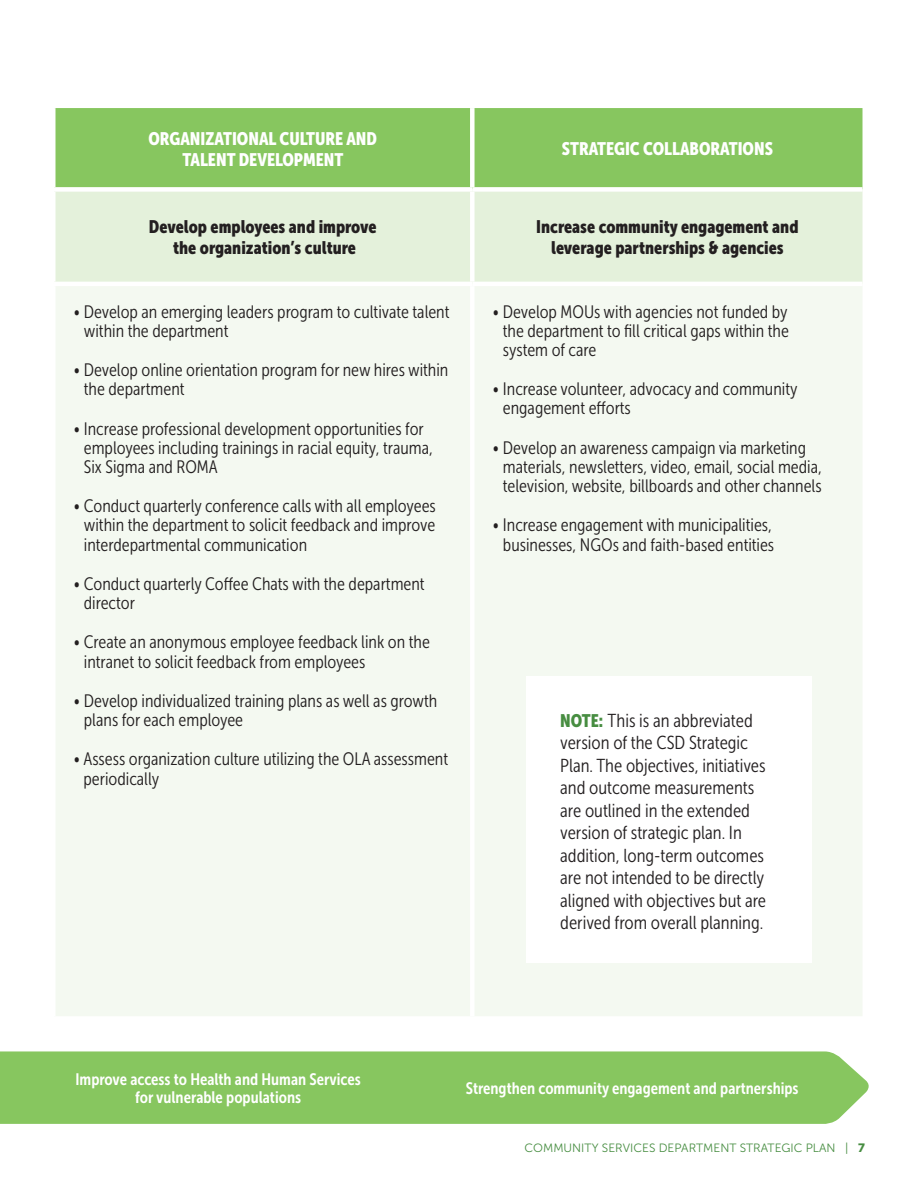
<style>
.page{position:relative;width:918px;height:1188px;background:#fff}
.page>*{position:absolute;margin:0;border:0;box-sizing:border-box;transform-origin:0 0}
.t1{font:18.75px/22.5px "Museo Sans Cond 300";color:#231f20}
.t2{font:18px/19.2px "Museo Sans Cond 300";color:#231f20}
.t3{font:18px/20.2px "Museo Sans Cond 900";color:#231f20;text-align:center}
.t4{font:18px/21.6px "Museo Sans Cond 900";color:#fff;text-align:center}
.t5{font:16.5px/18px "Museo Sans Cond 700";color:#fff;text-align:center}
.t6{font:12px "Museo Sans 300";color:#478d41}
.s1{font-family:"Museo Sans Cond 900";font-size:18px;color:#478d41}
.s2{font-family:"Museo Sans 900"}
</style>
<div class="page">
<div style="left:56px;top:108px;width:806px;height:79px;background:#87c65f"></div>
<div style="left:56px;top:192px;width:806px;height:90px;background:#e4f1db"></div>
<div style="left:56px;top:286px;width:806px;height:730px;background:#f4f9f1"></div>
<div style="left:470px;top:108px;width:5px;height:79px;background:#fff"></div>
<div style="left:470px;top:192px;width:5px;height:90px;background:#fff"></div>
<div style="left:470px;top:286px;width:5px;height:730px;background:#fff"></div>
<div style="left:0;top:1051px;width:869px;height:73px;background:#87c65f"></div>
<hr style="left:414px;top:1067px;width:1px;height:42px;background:#87c65f">
<div style="left:526px;top:676px;width:286px;height:287px;background:#fff"></div>
<p class="t4" style="left:148px;top:128px;width:230px">ORGANIZATIONAL CULTURE AND<br>TALENT DEVELOPMENT</p>
<p class="t4" style="left:562px;top:138px;width:213px">STRATEGIC COLLABORATIONS</p>
<p class="t3" style="left:149px;top:217px;width:229px">Develop employees and improve the organization’s culture</p>
<p class="t3" style="left:536px;top:217px;width:264px">Increase community engagement and leverage partnerships &amp; agencies</p>
<p class="t2" style="left:84px;top:302px;width:367px;text-indent:-10px">• Develop an emerging leaders program to cultivate talent within the department</p>
<p class="t2" style="left:84px;top:361px;width:366px;text-indent:-10px">• Develop online orientation program for new hires within the department</p>
<p class="t2" style="left:84px;top:419px;width:351px;text-indent:-10px">• Increase professional development opportunities for employees including trainings in racial equity, trauma,<br>Six Sigma and ROMA</p>
<p class="t2" style="left:84px;top:497px;width:354px;text-align:justify;text-indent:-10px">• Conduct quarterly conference calls with all employees within the department to solicit feedback and improve interdepartmental communication</p>
<p class="t2" style="left:84px;top:574px;width:342px;text-indent:-10px">• Conduct quarterly Coffee Chats with the department director</p>
<p class="t2" style="left:84px;top:633px;width:348px;text-indent:-10px">• Create an anonymous employee feedback link on the intranet to solicit feedback from employees</p>
<p class="t2" style="left:84px;top:691px;width:355px;text-indent:-10px">• Develop individualized training plans as well as growth plans for each employee</p>
<p class="t2" style="left:83px;top:750px;width:366px;text-indent:-10px">• Assess organization culture utilizing the OLA assessment periodically</p>
<p class="t2" style="left:503px;top:302px;width:288px;text-align:justify;text-indent:-10px">• Develop MOUs with agencies not funded by the department to fill critical gaps within the system of care</p>
<p class="t2" style="left:503px;top:380px;width:296px;text-indent:-10px">• Increase volunteer, advocacy and community engagement efforts</p>
<p class="t2" style="left:503px;top:438px;width:321px;text-indent:-10px">• Develop an awareness campaign via marketing materials, newsletters, video, email, social media, television, website, billboards and other channels</p>
<p class="t2" style="left:493px;top:516px;width:283px;text-align:center">• Increase engagement with municipalities, businesses, NGOs and faith-based entities</p>
<p class="t1" style="left:560px;top:709px;width:207px"><span class="s1">NOTE:</span> This is an abbreviated version of the CSD Strategic<br>Plan. The objectives, initiatives and outcome measurements are outlined in the extended version of strategic plan. In addition, long-term outcomes are not intended to be directly aligned with objectives but are derived from overall planning.</p>
<p class="t5" style="left:75px;top:1070px;width:287px">Improve access to Health and Human Services for vulnerable populations</p>
<p class="t5" style="left:466px;top:1079px;width:334px">Strengthen community engagement and partnerships</p>
<p class="t6" style="left:525px;top:1142px;width:342px">COMMUNITY SERVICES DEPARTMENT STRATEGIC PLAN | <span class="s2">7</span></p>
</div>
